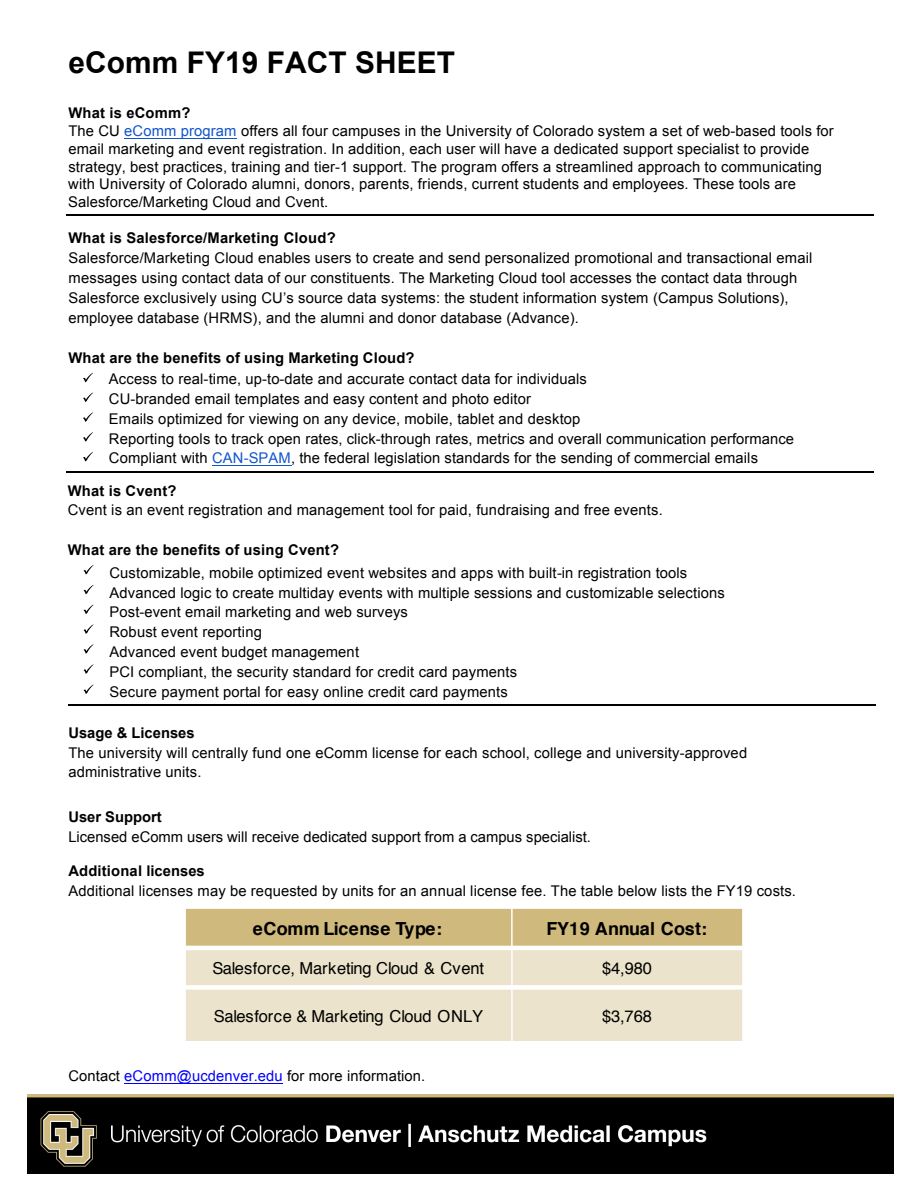
<style>
.page{position:relative;width:918px;height:1188px;background:#fff}
.page>*{position:absolute;margin:0;border:0;box-sizing:border-box;transform-origin:0 0}
.t1{font:700 29.85px "Arial";color:#000}
.t2{font:700 18px "Helvetica";letter-spacing:.015em;color:#000}
.t3{font:16.5px "Helvetica";letter-spacing:-.01em;color:#000}
.t4{font:14.7px/19.8px "Arial";letter-spacing:.01em;color:#000}
.t5{font:700 14.7px "Arial";letter-spacing:.015em;color:#000}
.s1{font-weight:700}
.s2{color:#15c}
.s3{color:#00f}
</style>
<div class="page">
<img style="left:28px;top:1095px;width:865px;height:79px">
<hr style="left:124px;top:138px;width:113px;height:1px;background:#15c">
<hr style="left:66px;top:214px;width:808px;height:2px;background:#000">
<svg style="left:83px;top:373px;width:10px;height:9px"></svg>
<svg style="left:83px;top:393px;width:10px;height:9px"></svg>
<svg style="left:83px;top:412px;width:10px;height:10px"></svg>
<svg style="left:83px;top:432px;width:10px;height:10px"></svg>
<svg style="left:83px;top:452px;width:10px;height:10px"></svg>
<hr style="left:212px;top:465px;width:79px;height:1px;background:#15c">
<hr style="left:66px;top:471px;width:808px;height:1px;background:#000">
<svg style="left:84px;top:565px;width:10px;height:10px"></svg>
<svg style="left:84px;top:585px;width:10px;height:9px"></svg>
<svg style="left:84px;top:605px;width:10px;height:9px"></svg>
<svg style="left:84px;top:624px;width:10px;height:10px"></svg>
<svg style="left:84px;top:644px;width:10px;height:10px"></svg>
<svg style="left:84px;top:664px;width:10px;height:10px"></svg>
<svg style="left:84px;top:685px;width:10px;height:9px"></svg>
<hr style="left:124px;top:1083px;width:159px;height:1px;background:#00f">
<hr style="left:69px;top:705px;width:807px;height:1px;background:#000">
<div style="left:185px;top:908px;width:327px;height:40px;background:#cfb97d"></div>
<div style="left:512px;top:908px;width:231px;height:40px;background:#cfb97d"></div>
<div style="left:185px;top:948px;width:327px;height:39px;background:#ebe3cb"></div>
<div style="left:512px;top:948px;width:231px;height:39px;background:#ebe3cb"></div>
<div style="left:185px;top:987px;width:327px;height:56px;background:#ebe3cb"></div>
<div style="left:512px;top:987px;width:231px;height:56px;background:#ebe3cb"></div>
<hr style="left:511px;top:907px;width:2px;height:138px;background:#fff">
<hr style="left:184px;top:946px;width:560px;height:4px;background:#fff">
<div style="left:184px;top:985px;width:560px;height:5px;background:#fff"></div>
<hr style="left:184px;top:907px;width:2px;height:138px;background:#fff">
<hr style="left:742px;top:907px;width:2px;height:138px;background:#fff">
<hr style="left:184px;top:907px;width:560px;height:2px;background:#fff">
<hr style="left:184px;top:1041px;width:560px;height:4px;background:#fff">
<h1 class="t1" style="left:68px;top:43px;width:388px">eComm FY19 FACT SHEET</h1>
<p class="t4" style="left:68px;top:105px;width:767px;line-height:17.7px"><span class="s1">What is eComm?<br></span>The CU <span class="s2">eComm program</span> offers all four campuses in the University of Colorado system a set of web-based tools for email marketing and event registration. In addition, each user will have a dedicated support specialist to provide strategy, best practices, training and tier-1 support. The program offers a streamlined approach to communicating with University of Colorado alumni, donors, parents, friends, current students and employees. These tools are Salesforce/Marketing Cloud and Cvent.</p>
<p class="t5" style="left:68px;top:229px;width:269px">What is Salesforce/Marketing Cloud?</p>
<p class="t4" style="left:68px;top:248px;width:745px">Salesforce/Marketing Cloud enables users to create and send personalized promotional and transactional email messages using contact data of our constituents. The Marketing Cloud tool accesses the contact data through Salesforce exclusively using CU’s source data systems: the student information system (Campus Solutions), employee database (HRMS), and the alumni and donor database (Advance).</p>
<p class="t5" style="left:68px;top:348px;width:348px">What are the benefits of using Marketing Cloud?</p>
<p class="t4" style="left:109px;top:369px;width:687px">Access to real-time, up-to-date and accurate contact data for individuals<br>CU-branded email templates and easy content and photo editor<br>Emails optimized for viewing on any device, mobile, tablet and desktop<br>Reporting tools to track open rates, click-through rates, metrics and overall communication performance Compliant with <span class="s2">CAN-SPAM</span>, the federal legislation standards for the sending of commercial emails</p>
<p class="t5" style="left:68px;top:481px;width:110px">What is Cvent?</p>
<p class="t4" style="left:68px;top:501px;width:597px">Cvent is an event registration and management tool for paid, fundraising and free events.</p>
<p class="t5" style="left:68px;top:540px;width:273px">What are the benefits of using Cvent?</p>
<p class="t4" style="left:109px;top:563px;width:617px">Customizable, mobile optimized event websites and apps with built-in registration tools Advanced logic to create multiday events with multiple sessions and customizable selections Post-event email marketing and web surveys<br>Robust event reporting<br>Advanced event budget management<br>PCI compliant, the security standard for credit card payments<br>Secure payment portal for easy online credit card payments</p>
<p class="t5" style="left:68px;top:723px;width:128px">Usage &amp; Licenses</p>
<p class="t4" style="left:68px;top:743px;width:680px">The university will centrally fund one eComm license for each school, college and university-approved administrative units.</p>
<p class="t5" style="left:68px;top:807px;width:95px">User Support</p>
<p class="t4" style="left:68px;top:827px;width:524px">Licensed eComm users will receive dedicated support from a campus specialist.</p>
<p class="t5" style="left:68px;top:862px;width:138px">Additional licenses</p>
<p class="t4" style="left:68px;top:881px;width:729px">Additional licenses may be requested by units for an annual license fee. The table below lists the FY19 costs.</p>
<p class="t2" style="left:253px;top:914px;width:191px">eComm License Type:</p>
<p class="t2" style="left:547px;top:914px;width:162px">FY19 Annual Cost:</p>
<p class="t3" style="left:212px;top:956px;width:273px">Salesforce, Marketing Cloud &amp; Cvent</p>
<p class="t3" style="left:602px;top:956px;width:51px">$4,980</p>
<p class="t3" style="left:214px;top:1003px;width:271px">Salesforce &amp; Marketing Cloud ONLY</p>
<p class="t3" style="left:602px;top:1003px;width:51px">$3,768</p>
<p class="t4" style="left:68px;top:1066px;width:358px">Contact <span class="s3">eComm@ucdenver.edu</span> for more information.</p>
</div>
